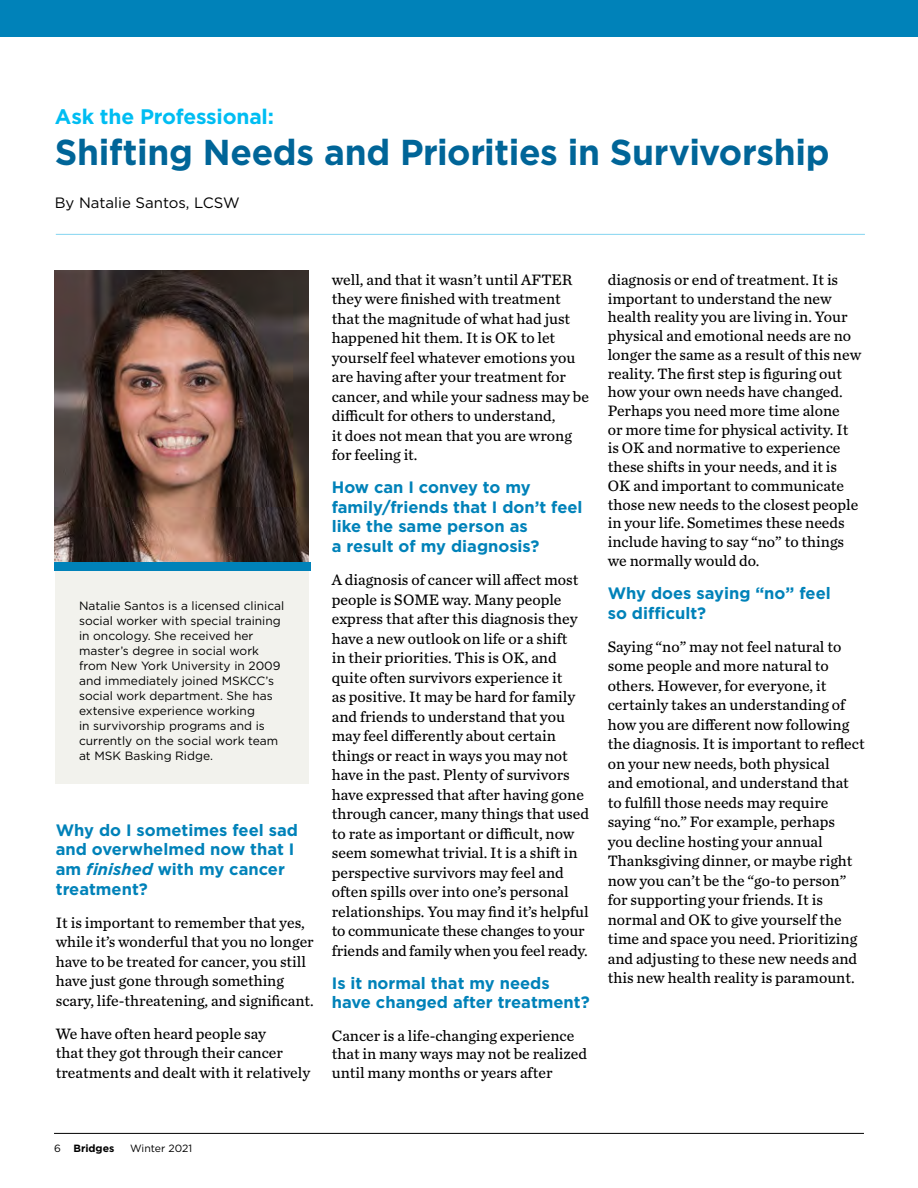
<style>
.page{position:relative;width:918px;height:1188px;background:#fff}
.page>*{position:absolute;margin:0;border:0;box-sizing:border-box;transform-origin:0 0}
.t1{font:700 36px "Gotham";letter-spacing:-.01em;color:#006598}
.t2{font:700 21px "Gotham";letter-spacing:-.01em;color:#00bdf2}
.t3{font:700 16.5px/19.6px "Gotham";color:#0082b9}
.t4{font:15.75px/19.5px "Chronicle Text G3";color:#000}
.t5{font:15px "Gotham";color:#000}
.t6{font:12px/15px "Gotham";color:#000}
.t7{font:10.5px "Gotham";color:#000}
.t8{font:700 10.5px "Gotham";color:#000}
.s1{font-style:italic}
.s2{font-weight:400}
</style>
<div class="page">
<hr style="left:54px;top:1133px;width:810px;height:1px;background:#000">
<div style="left:0;top:0;width:918px;height:36px;background:#0082b9"></div>
<hr style="left:56px;top:234px;width:809px;height:1px;background:#83d4f1">
<div style="left:55px;top:569px;width:254px;height:215px;background:#f2f2ed"></div>
<img style="left:55px;top:270px;width:254px;height:292px">
<div style="left:54px;top:562px;width:257px;height:8px;background:#0082b9"></div>
<h2 class="t2" style="left:55px;top:103px;width:220px">Ask the Professional:</h2>
<h1 class="t1" style="left:55px;top:128px;width:776px">Shifting Needs and Priorities in Survivorship</h1>
<p class="t5" style="left:55px;top:193px;width:186px">By Natalie Santos, LCSW</p>
<p class="t6" style="left:79px;top:598px;width:207px">Natalie Santos is a licensed clinical social worker with special training in oncology. She received her master’s degree in social work from New York University in 2009 and immediately joined MSKCC’s social work department. She has extensive experience working<br>in survivorship programs and is currently on the social work team at MSK Basking Ridge.</p>
<p class="t3" style="left:56px;top:820px;width:244px">Why do I sometimes feel sad and overwhelmed now that I am <span class="s1">finished</span> with my cancer treatment?</p>
<p class="t4" style="left:56px;top:912px;width:259px">It is important to remember that yes, while it’s wonderful that you no longer have to be treated for cancer, you still have just gone through something scary, life-threatening, and significant.</p>
<p class="t4" style="left:56px;top:1023px;width:256px">We have often heard people say<br>that they got through their cancer treatments and dealt with it relatively</p>
<p class="t4" style="left:332px;top:269px;width:259px">well, and that it wasn’t until AFTER they were finished with treatment that the magnitude of what had just happened hit them. It is OK to let yourself feel whatever emotions you are having after your treatment for cancer, and while your sadness may be difficult for others to understand,<br>it does not mean that you are wrong for feeling it.</p>
<p class="t3" style="left:332px;top:478px;width:252px">How can I convey to my family/friends that I don’t feel like the same person as<br>a result of my diagnosis?</p>
<p class="t4" style="left:332px;top:569px;width:259px">A diagnosis of cancer will affect most people is SOME way. Many people express that after this diagnosis they have a new outlook on life or a shift<br>in their priorities. This is OK, and quite often survivors experience it<br>as positive. It may be hard for family and friends to understand that you may feel differently about certain things or react in ways you may not have in the past. Plenty of survivors have expressed that after having gone through cancer, many things that used to rate as important or difficult, now seem somewhat trivial. It is a shift in perspective survivors may feel and often spills over into one’s personal relationships. You may find it’s helpful to communicate these changes to your friends and family when you feel ready.</p>
<p class="t3" style="left:332px;top:973px;width:259px">Is it normal that my needs have changed after treatment?</p>
<p class="t4" style="left:332px;top:1025px;width:257px;line-height:18.8px">Cancer is a life-changing experience that in many ways may not be realized until many months or years after</p>
<p class="t4" style="left:608px;top:269px;width:255px;line-height:18.8px">diagnosis or end of treatment. It is important to understand the new health reality you are living in. Your physical and emotional needs are no longer the same as a result of this new reality. The first step is figuring out how your own needs have changed.<br>Perhaps you need more time alone<br>or more time for physical activity. It is OK and normative to experience these shifts in your needs, and it is OK and important to communicate those new needs to the closest people in your life. Sometimes these needs include having to say “no” to things we normally would do.</p>
<p class="t3" style="left:608px;top:583px;width:224px">Why does saying “no” feel so difficult?</p>
<p class="t4" style="left:608px;top:636px;width:259px">Saying “no” may not feel natural to some people and more natural to others. However, for everyone, it certainly takes an understanding of how you are different now following the diagnosis. It is important to reflect on your new needs, both physical<br>and emotional, and understand that to fulfill those needs may require saying “no.” For example, perhaps<br>you decline hosting your annual Thanksgiving dinner, or maybe right now you can’t be the “go-to person” for supporting your friends. It is normal and OK to give yourself the time and space you need. Prioritizing and adjusting to these new needs and this new health reality is paramount.</p>
<p class="t8" style="left:54px;top:1141px;width:62px"><span class="s2">6</span> Bridges</p>
<p class="t7" style="left:130px;top:1141px;width:64px">Winter 2021</p>
</div>
